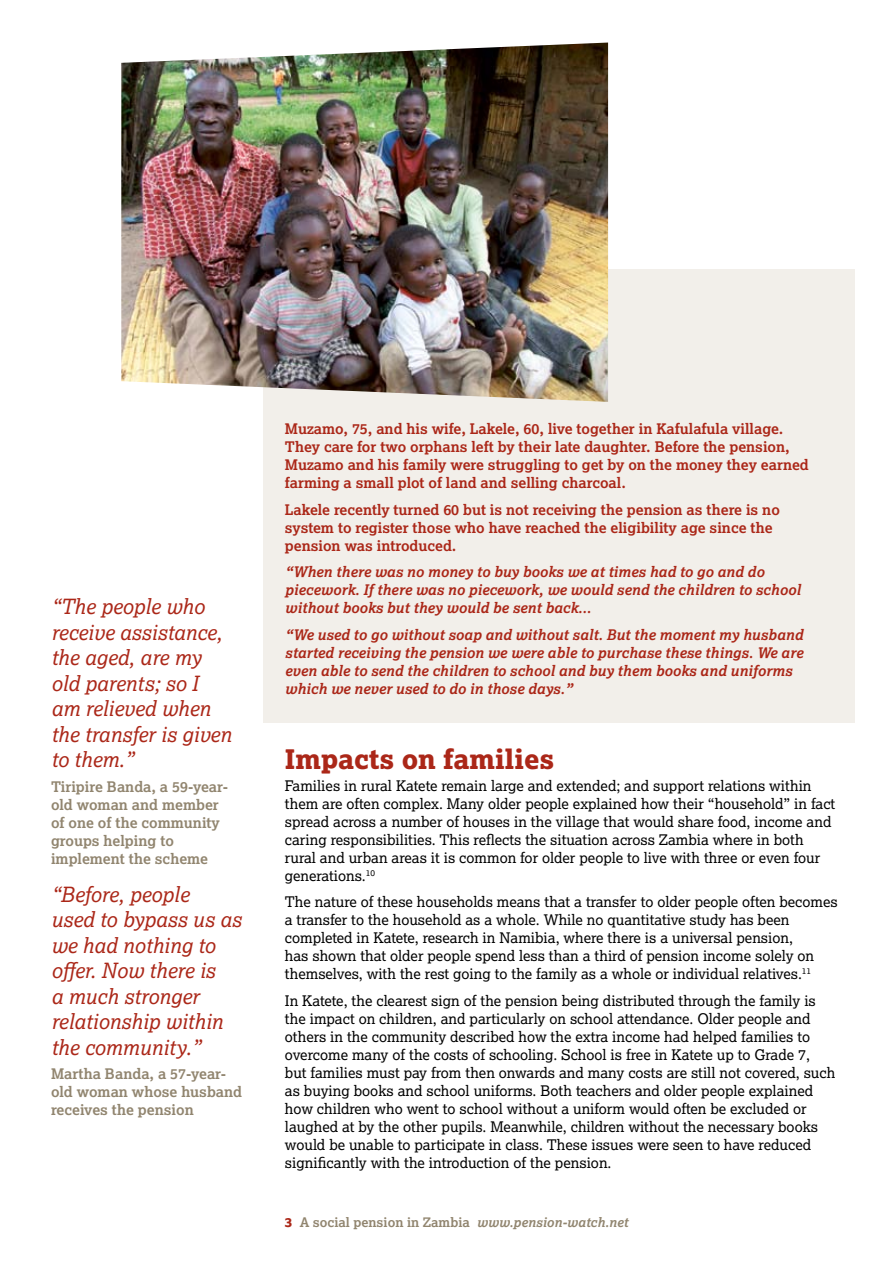
<style>
.page{position:relative;width:893px;height:1263px;background:#fff}
.page>*{position:absolute;margin:0;border:0;box-sizing:border-box;transform-origin:0 0}
.t1{font:27px "Lexia X Bold";color:#ab2718}
.t2{font:italic 21px/25.5px "Lexia";color:#ab2718}
.t3{font:14.7px/18px "Lexia";color:#000}
.t4{font:700 14.7px/18px "Lexia";color:#ab2718}
.t5{font:italic 700 14.7px/18px "Lexia";color:#ab2718}
.t6{font:700 14.7px/18px "Lexia";color:#91856f}
.t7{font:700 13.2px "Lexia";color:#91856f}
.s1{font-family:"Lexia X Bold";font-weight:400;color:#ab2718}
.s2{font-style:italic}
</style>
<div class="page">
<div style="left:264px;top:269px;width:591px;height:454px;background:#f2efea"></div>
<img style="left:121px;top:43px;width:487px;height:359px">
<h2 class="t2" style="left:51px;top:593px;width:182px">“The people who receive assistance, the aged, are my old parents; so I am relieved when the transfer is given to them.”</h2>
<p class="t6" style="left:51px;top:777px;width:178px">Tiripire Banda, a 59-year&shy;old woman and member of one of the community groups helping to implement the scheme</p>
<h2 class="t2" style="left:51px;top:881px;width:192px">“Before, people<br>used to bypass us as we had nothing to offer. Now there is<br>a much stronger relationship within the community.”</h2>
<p class="t6" style="left:51px;top:1064px;width:193px">Martha Banda, a 57-year&shy;old woman whose husband receives the pension</p>
<p class="t4" style="left:285px;top:419px;width:525px">Muzamo, 75, and his wife, Lakele, 60, live together in Kafulafula village.<br>They care for two orphans left by their late daughter. Before the pension, Muzamo and his family were struggling to get by on the money they earned farming a small plot of land and selling charcoal.</p>
<p class="t4" style="left:285px;top:500px;width:496px">Lakele recently turned 60 but is not receiving the pension as there is no system to register those who have reached the eligibility age since the pension was introduced.</p>
<p class="t5" style="left:285px;top:563px;width:517px">“When there was no money to buy books we at times had to go and do piecework. If there was no piecework, we would send the children to school without books but they would be sent back...</p>
<p class="t5" style="left:285px;top:625px;width:520px">“We used to go without soap and without salt. But the moment my husband started receiving the pension we were able to purchase these things. We are even able to send the children to school and buy them books and uniforms which we never used to do in those days.”</p>
<h1 class="t1" style="left:285px;top:741px;width:271px">Impacts on families</h1>
<p class="t3" style="left:285px;top:776px;width:552px">Families in rural Katete remain large and extended; and support relations within them are often complex. Many older people explained how their “household” in fact spread across a number of houses in the village that would share food, income and caring responsibilities. This reflects the situation across Zambia where in both rural and urban areas it is common for older people to live with three or even four generations.<sup>10</sup></p>
<p class="t3" style="left:285px;top:893px;width:554px">The nature of these households means that a transfer to older people often becomes a transfer to the household as a whole. While no quantitative study has been completed in Katete, research in Namibia, where there is a universal pension,<br>has shown that older people spend less than a third of pension income solely on themselves, with the rest going to the family as a whole or individual relatives.<sup>11</sup></p>
<p class="t3" style="left:285px;top:991px;width:552px">In Katete, the clearest sign of the pension being distributed through the family is the impact on children, and particularly on school attendance. Older people and others in the community described how the extra income had helped families to overcome many of the costs of schooling. School is free in Katete up to Grade 7, but families must pay from then onwards and many costs are still not covered, such as buying books and school uniforms. Both teachers and older people explained how children who went to school without a uniform would often be excluded or laughed at by the other pupils. Meanwhile, children without the necessary books would be unable to participate in class. These issues were seen to have reduced significantly with the introduction of the pension.</p>
<p class="t7" style="left:285px;top:1214px;width:345px"><span class="s1">3</span> A social pension in Zambia <span class="s2">www.pension-watch.net</span></p>
</div>
